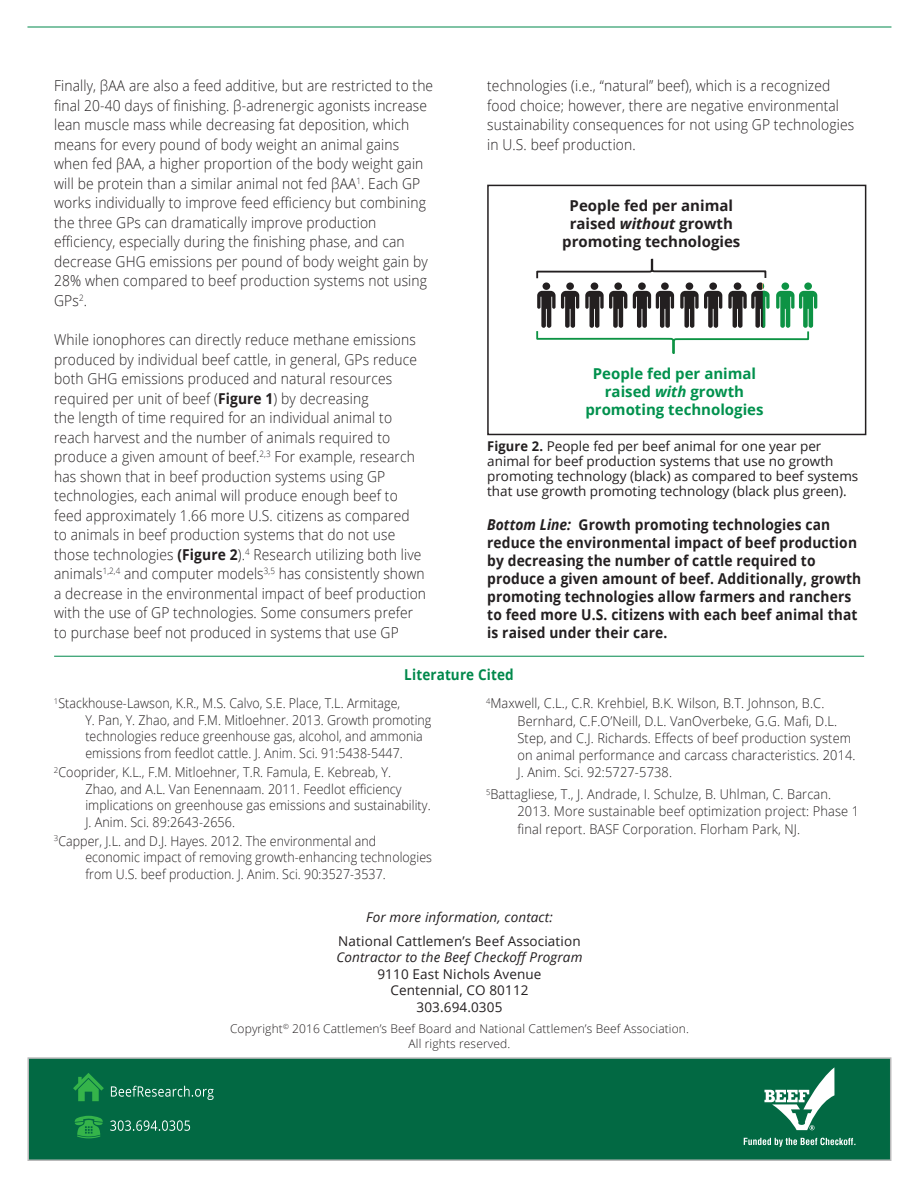
<style>
.page{position:relative;width:918px;height:1188px;background:#fff}
.page>*{position:absolute;margin:0;border:0;box-sizing:border-box;transform-origin:0 0}
.t1{font:300 15px/19.5px "Open Sans";letter-spacing:.01em;color:#231f20;scale:.92 1}
.t2{font:700 15px/18px "Open Sans";letter-spacing:.01em;color:#231f20;scale:.92 1}
.t3{font:700 15px/18px "Open Sans";letter-spacing:.01em;color:#231f20;text-align:center}
.t4{font:700 15px/18px "Open Sans";color:#00914d;text-align:center}
.t5{font:700 15px "Open Sans";letter-spacing:.01em;color:#00884b;scale:.9 1}
.t6{font:300 13.5px/17.1px "Open Sans";letter-spacing:.005em;color:#231f20;scale:.95 1}
.t7{font:300 13.5px/16.5px "Open Sans";letter-spacing:.005em;color:#231f20;scale:.92 1}
.t8{font:13.5px/15px "Open Sans";color:#231f20;text-align:center}
.t9{font:300 13.5px/16.5px "Open Sans";letter-spacing:.005em;color:#231f20;scale:.93 1}
.t10{font:italic 13.5px "Open Sans";letter-spacing:.01em;color:#231f20}
.t11{font:300 12px/15px "Open Sans";letter-spacing:.01em;color:#231f20;text-align:center}
.s1{font-weight:700}
.s2{font-style:italic}
</style>
<div class="page">
<div style="left:27px;top:1057px;width:864px;height:104px;background:#026943;border:2px solid #b9b9ba"></div>
<svg style="left:764px;top:1067px;width:70px;height:63px"></svg>
<svg style="left:744px;top:1138px;width:111px;height:9px"></svg>
<svg style="left:73px;top:1073px;width:31px;height:28px"></svg>
<svg style="left:74px;top:1116px;width:29px;height:22px"></svg>
<svg style="left:111px;top:1086px;width:103px;height:14px"></svg>
<svg style="left:110px;top:1120px;width:80px;height:11px"></svg>
<hr style="left:27px;top:27px;width:864px;height:1px;background:#00884b">
<hr style="left:54px;top:656px;width:810px;height:1px;background:#00884b">
<svg style="left:536px;top:259px;width:281px;height:95px"></svg>
<div style="left:487px;top:185px;width:379px;height:250px;border:2px solid #231f20"></div>
<p class="t1" style="left:54px;top:76px;width:414px">Finally, βAA are also a feed additive, but are restricted to the final 20-40 days of finishing. β-adrenergic agonists increase lean muscle mass while decreasing fat deposition, which means for every pound of body weight an animal gains when fed βAA, a higher proportion of the body weight gain will be protein than a similar animal not fed βAA<sup>1</sup>. Each GP works individually to improve feed efficiency but combining the three GPs can dramatically improve production efficiency, especially during the finishing phase, and can decrease GHG emissions per pound of body weight gain by 28% when compared to beef production systems not using GPs<sup>2</sup>.</p>
<p class="t1" style="left:54px;top:330px;width:406px">While ionophores can directly reduce methane emissions produced by individual beef cattle, in general, GPs reduce both GHG emissions produced and natural resources required per unit of beef (<span class="s1">Figure 1</span>) by decreasing<br>the length of time required for an individual animal to reach harvest and the number of animals required to produce a given amount of beef.<sup>2,3</sup> For example, research has shown that in beef production systems using GP technologies, each animal will produce enough beef to feed approximately 1.66 more U.S. citizens as compared to animals in beef production systems that do not use those technologies <span class="s1">(Figure 2</span>).<sup>4</sup> Research utilizing both live animals<sup>1,2,4</sup> and computer models<sup>3,5</sup> has consistently shown a decrease in the environmental impact of beef production with the use of GP technologies. Some consumers prefer to purchase beef not produced in systems that use GP</p>
<p class="t1" style="left:487px;top:76px;width:400px">technologies (i.e., “natural” beef), which is a recognized food choice; however, there are negative environmental sustainability consequences for not using GP technologies in U.S. beef production.</p>
<p class="t3" style="left:562px;top:196px;width:180px">People fed per animal raised <span class="s2">without</span> growth promoting technologies</p>
<p class="t4" style="left:585px;top:364px;width:180px">People fed per animal raised <span class="s2">with</span> growth promoting technologies</p>
<p class="t8" style="left:487px;top:438px;width:373px;text-align:left"><span class="s1">Figure 2.</span> People fed per beef animal for one year per animal for beef production systems that use no growth promoting technology (black) as compared to beef systems that use growth promoting technology (black plus green).</p>
<p class="t2" style="left:487px;top:515px;width:408px"><span class="s2">Bottom Line:</span> Growth promoting technologies can reduce the environmental impact of beef production by decreasing the number of cattle required to produce a given amount of beef. Additionally, growth promoting technologies allow farmers and ranchers to feed more U.S. citizens with each beef animal that is raised under their care.</p>
<p class="t5" style="left:404px;top:664px;width:123px">Literature Cited</p>
<p class="t7" style="left:85px;top:695px;width:378px;text-indent:-32px"><sup>1</sup>Stackhouse-Lawson, K.R., M.S. Calvo, S.E. Place, T.L. Armitage,<br>Y. Pan, Y. Zhao, and F.M. Mitloehner. 2013. Growth promoting technologies reduce greenhouse gas, alcohol, and ammonia emissions from feedlot cattle. J. Anim. Sci. 91:5438-5447.</p>
<p class="t9" style="left:85px;top:764px;width:373px;text-indent:-31px"><sup>2</sup>Cooprider, K.L., F.M. Mitloehner, T.R. Famula, E. Kebreab, Y.<br>Zhao, and A.L. Van Eenennaam. 2011. Feedlot efficiency implications on greenhouse gas emissions and sustainability.<br>J. Anim. Sci. 89:2643-2656.</p>
<p class="t7" style="left:85px;top:832px;width:378px;text-indent:-31px"><sup>3</sup>Capper, J.L. and D.J. Hayes. 2012. The environmental and economic impact of removing growth-enhancing technologies from U.S. beef production. J. Anim. Sci. 90:3527-3537.</p>
<p class="t6" style="left:518px;top:695px;width:357px;text-indent:-32px"><sup>4</sup>Maxwell, C.L., C.R. Krehbiel, B.K. Wilson, B.T. Johnson, B.C.<br>Bernhard, C.F.O’Neill, D.L. VanOverbeke, G.G. Mafi, D.L.<br>Step, and C.J. Richards. Effects of beef production system on animal performance and carcass characteristics. 2014.<br>J. Anim. Sci. 92:5727-5738.</p>
<p class="t6" style="left:518px;top:786px;width:361px;text-indent:-32px"><sup>5</sup>Battagliese, T., J. Andrade, I. Schulze, B. Uhlman, C. Barcan.<br>2013. More sustainable beef optimization project: Phase 1 final report. BASF Corporation. Florham Park, NJ.</p>
<p class="t10" style="left:366px;top:908px;width:188px">For more information, contact:</p>
<p class="t8" style="left:338px;top:933px;width:244px">National Cattlemen’s Beef Association</p>
<p class="t10" style="left:336px;top:948px;width:248px">Contractor to the Beef Checkoff Program</p>
<p class="t8" style="left:377px;top:965px;width:166px;line-height:16.5px">9110 East Nichols Avenue<br>Centennial, CO 80112<br>303.694.0305</p>
<p class="t11" style="left:230px;top:1020px;width:460px">Copyright<sup>©</sup> 2016 Cattlemen’s Beef Board and National Cattlemen’s Beef Association.<br>All rights reserved.</p>
</div>
